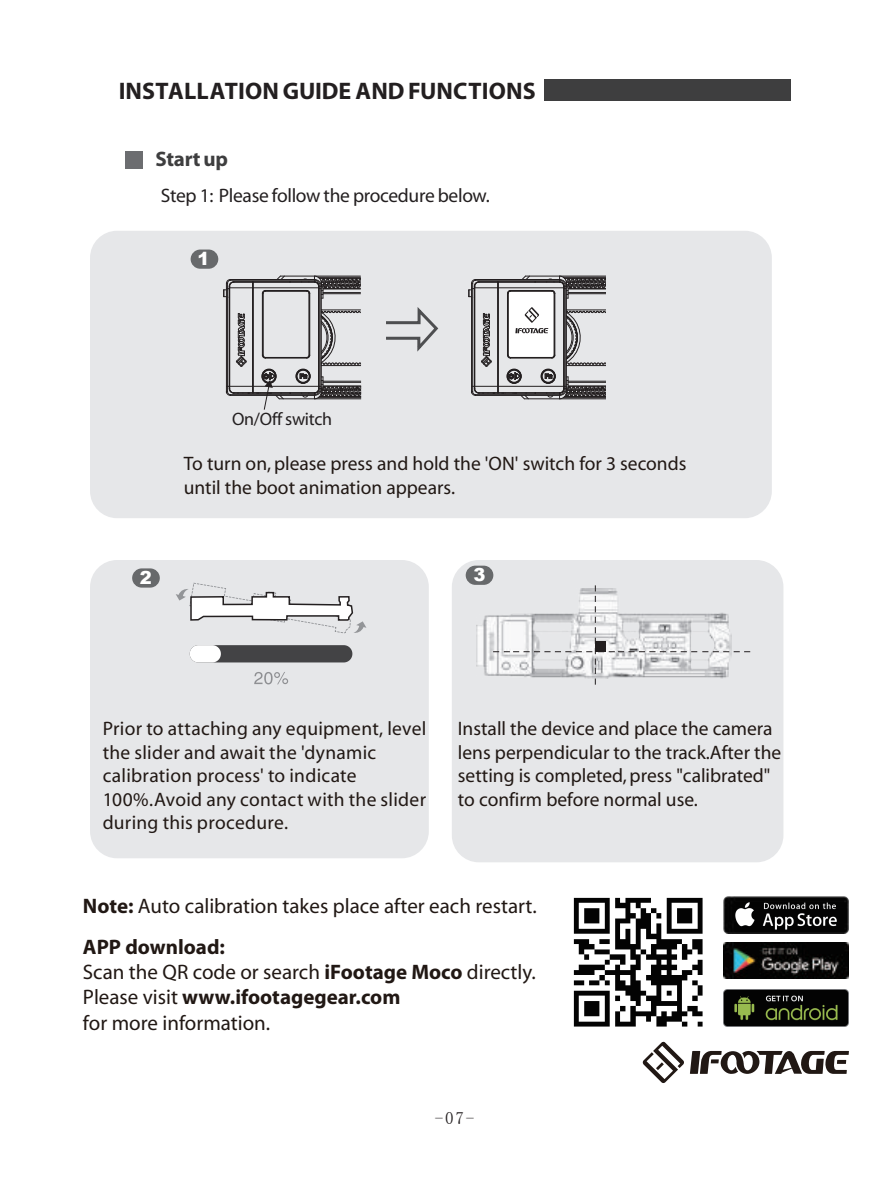
<style>
.page{position:relative;width:893px;height:1191px;background:#fff}
.page>*{position:absolute;margin:0;border:0;box-sizing:border-box;transform-origin:0 0}
.t1{font:700 24px "Myriad Pro";color:#231f20}
.t2{font:21px "Myriad";color:#211814}
.t3{font:700 21px "Myriad Pro";color:#211814}
.t4{font:700 21px "Myriad Pro";letter-spacing:-.015em;color:#3e3e3f}
.t5{font:19.5px/23.4px "Myriad";color:#211814}
.t6{font:19.5px "Myriad";letter-spacing:-.015em;color:#231f20}
.t7{font:18px "Myriad";letter-spacing:-.015em;color:#231f20}
.t8{font:900 18px "Arial";color:#fff}
.t9{font:17.1px "Sim Sun";color:#231f20}
.s1{font-family:"Myriad Pro";font-weight:700}
.s2{font-family:"Myriad";font-weight:400}
</style>
<div class="page">
<div style="left:90px;top:231px;width:682px;height:287px;background:#e6e7e9;border-radius:27px"></div>
<div style="left:544px;top:79px;width:247px;height:21px;background:#3e3e3f"></div>
<div style="left:452px;top:560px;width:331px;height:302px;background:#e6e7e9;border-radius:27px"></div>
<div style="left:125px;top:152px;width:17px;height:17px;background:#6c6d70"></div>
<div style="left:90px;top:560px;width:339px;height:298px;background:#e6e7e9;border-radius:27px"></div>
<img style="left:477px;top:615px;width:16px;height:61px">
<svg style="left:493px;top:585px;width:257px;height:99px"></svg>
<div style="left:595px;top:641px;width:11px;height:11px;background:#231f20"></div>
<div style="left:466px;top:565px;width:27px;height:20px;background:#67696b;border-radius:10px"></div>
<svg style="left:190px;top:645px;width:162px;height:17px;background:#666668"></svg>
<svg style="left:254px;top:672px;width:34px;height:12px"></svg>
<svg style="left:176px;top:583px;width:190px;height:50px"></svg>
<div style="left:132px;top:568px;width:28px;height:19px;background:#67696b;border-radius:10px"></div>
<div style="left:191px;top:249px;width:27px;height:20px;background:#67696b;border-radius:10px"></div>
<svg style="left:386px;top:307px;width:53px;height:45px"></svg>
<hr style="left:226px;top:283px;width:1px;height:108px;background:#231f20">
<hr style="left:227px;top:283px;width:1px;height:109px;background:#231f20">
<hr style="left:229px;top:286px;width:1px;height:102px;background:#231f20">
<hr style="left:252px;top:282px;width:1px;height:111px;background:#231f20">
<hr style="left:253px;top:282px;width:1px;height:111px;background:#231f20">
<hr style="left:262px;top:293px;width:1px;height:62px;background:#231f20">
<hr style="left:309px;top:293px;width:1px;height:62px;background:#231f20">
<hr style="left:318px;top:286px;width:1px;height:102px;background:#231f20">
<hr style="left:320px;top:286px;width:1px;height:103px;background:#231f20">
<hr style="left:321px;top:283px;width:1px;height:109px;background:#231f20">
<hr style="left:279px;top:398px;width:82px;height:1px;background:#231f20">
<hr style="left:230px;top:395px;width:84px;height:1px;background:#231f20">
<hr style="left:230px;top:394px;width:84px;height:1px;background:#231f20">
<hr style="left:253px;top:392px;width:61px;height:1px;background:#231f20">
<hr style="left:229px;top:386px;width:90px;height:1px;background:#231f20">
<hr style="left:321px;top:365px;width:40px;height:1px;background:#231f20">
<hr style="left:265px;top:357px;width:42px;height:1px;background:#231f20">
<hr style="left:265px;top:290px;width:42px;height:2px;background:#231f20">
<hr style="left:253px;top:287px;width:66px;height:1px;background:#231f20">
<hr style="left:253px;top:282px;width:61px;height:1px;background:#231f20">
<hr style="left:234px;top:281px;width:80px;height:1px;background:#231f20">
<hr style="left:230px;top:280px;width:84px;height:1px;background:#231f20">
<hr style="left:230px;top:279px;width:84px;height:1px;background:#231f20">
<hr style="left:280px;top:275px;width:81px;height:2px;background:#231f20">
<div style="left:296px;top:369px;width:15px;height:15px;border:1px solid #231f20;border-radius:50%"></div>
<div style="left:296px;top:369px;width:14px;height:14px;border:1px solid #231f20;border-radius:50%"></div>
<div style="left:297px;top:370px;width:12px;height:12px;border:1px solid #231f20;border-radius:50%"></div>
<svg style="left:306px;top:354px;width:4px;height:5px"></svg>
<svg style="left:276px;top:275px;width:15px;height:8px"></svg>
<svg style="left:320px;top:309px;width:41px;height:56px"></svg>
<svg style="left:300px;top:275px;width:61px;height:24px"></svg>
<svg style="left:226px;top:313px;width:65px;height:97px"></svg>
<svg style="left:300px;top:373px;width:62px;height:27px"></svg>
<svg style="left:223px;top:279px;width:31px;height:20px"></svg>
<div style="left:509px;top:291px;width:46px;height:67px;background:#fff"></div>
<svg style="left:515px;top:307px;width:33px;height:26px"></svg>
<hr style="left:471px;top:283px;width:1px;height:108px;background:#231f20">
<hr style="left:472px;top:283px;width:1px;height:109px;background:#231f20">
<hr style="left:474px;top:286px;width:1px;height:102px;background:#231f20">
<hr style="left:497px;top:282px;width:1px;height:111px;background:#231f20">
<hr style="left:498px;top:282px;width:1px;height:111px;background:#231f20">
<hr style="left:507px;top:293px;width:1px;height:62px;background:#231f20">
<hr style="left:508px;top:293px;width:1px;height:62px;background:#231f20">
<hr style="left:554px;top:293px;width:1px;height:62px;background:#231f20">
<hr style="left:563px;top:286px;width:1px;height:102px;background:#231f20">
<hr style="left:564px;top:286px;width:1px;height:102px;background:#231f20">
<hr style="left:565px;top:286px;width:1px;height:103px;background:#231f20">
<hr style="left:566px;top:283px;width:1px;height:109px;background:#231f20">
<hr style="left:524px;top:398px;width:82px;height:1px;background:#231f20">
<hr style="left:475px;top:395px;width:85px;height:1px;background:#231f20">
<hr style="left:475px;top:394px;width:85px;height:1px;background:#231f20">
<hr style="left:498px;top:392px;width:62px;height:1px;background:#231f20">
<hr style="left:474px;top:386px;width:90px;height:1px;background:#231f20">
<hr style="left:566px;top:365px;width:40px;height:1px;background:#231f20">
<hr style="left:510px;top:357px;width:42px;height:1px;background:#231f20">
<hr style="left:510px;top:290px;width:42px;height:2px;background:#231f20">
<hr style="left:498px;top:287px;width:66px;height:1px;background:#231f20">
<hr style="left:498px;top:282px;width:62px;height:1px;background:#231f20">
<hr style="left:479px;top:281px;width:81px;height:1px;background:#231f20">
<hr style="left:475px;top:280px;width:85px;height:1px;background:#231f20">
<hr style="left:475px;top:279px;width:85px;height:1px;background:#231f20">
<hr style="left:525px;top:275px;width:81px;height:2px;background:#231f20">
<svg style="left:512px;top:392px;width:24px;height:8px"></svg>
<div style="left:507px;top:369px;width:15px;height:15px;border:1px solid #231f20;border-radius:50%"></div>
<div style="left:507px;top:369px;width:14px;height:14px;border:1px solid #231f20;border-radius:50%"></div>
<div style="left:508px;top:370px;width:12px;height:12px;border:1px solid #231f20;border-radius:50%"></div>
<div style="left:541px;top:369px;width:15px;height:15px;border:1px solid #231f20;border-radius:50%"></div>
<div style="left:541px;top:369px;width:14px;height:14px;border:1px solid #231f20;border-radius:50%"></div>
<div style="left:542px;top:370px;width:13px;height:12px;border:1px solid #231f20;border-radius:50%"></div>
<svg style="left:507px;top:354px;width:4px;height:5px"></svg>
<svg style="left:551px;top:354px;width:4px;height:5px"></svg>
<svg style="left:521px;top:275px;width:15px;height:8px"></svg>
<svg style="left:565px;top:309px;width:41px;height:56px"></svg>
<svg style="left:508px;top:372px;width:13px;height:8px"></svg>
<svg style="left:481px;top:313px;width:11px;height:54px"></svg>
<svg style="left:545px;top:275px;width:61px;height:24px"></svg>
<svg style="left:471px;top:386px;width:35px;height:10px"></svg>
<svg style="left:545px;top:373px;width:61px;height:27px"></svg>
<svg style="left:468px;top:279px;width:31px;height:20px"></svg>
<svg style="left:690px;top:1050px;width:159px;height:24px"></svg>
<svg style="left:642px;top:1041px;width:42px;height:42px"></svg>
<img style="left:724px;top:989px;width:125px;height:37px">
<img style="left:724px;top:896px;width:125px;height:37px">
<img style="left:724px;top:942px;width:125px;height:37px">
<img style="left:573px;top:897px;width:130px;height:130px">
<p class="t1" style="left:119px;top:77px;width:418px">INSTALLATION GUIDE AND FUNCTIONS</p>
<p class="t4" style="left:156px;top:147px;width:74px">Start up</p>
<p class="t6" style="left:161px;top:186px;width:331px">Step 1: Please follow the procedure below.</p>
<p class="t8" style="left:197px;top:246px;width:14px">1</p>
<p class="t7" style="left:232px;top:410px;width:102px">On/Off switch</p>
<p class="t5" style="left:184px;top:453px;width:504px">To turn on, please press and hold the 'ON' switch for 3 seconds until the boot animation appears.</p>
<p class="t8" style="left:140px;top:564px;width:14px">2</p>
<p class="t8" style="left:473px;top:562px;width:14px">3</p>
<p class="t5" style="left:103px;top:718px;width:325px">Prior to attaching any equipment, level the slider and await the 'dynamic calibration process' to indicate 100%.Avoid any contact with the slider during this procedure.</p>
<p class="t5" style="left:458px;top:718px;width:325px">Install the device and place the camera lens perpendicular to the track.After the setting is completed, press "calibrated" to confirm before normal use.</p>
<p class="t2" style="left:83px;top:895px;width:455px"><span class="s1">Note:</span> Auto calibration takes place after each restart.</p>
<p class="t3" style="left:83px;top:935px;width:144px">APP download:</p>
<p class="t2" style="left:83px;top:961px;width:454px">Scan the QR code or search <span class="s1">iFootage Moco</span> directly.</p>
<p class="t3" style="left:83px;top:985px;width:319px"><span class="s2">Please visit</span> www.ifootagegear.com</p>
<p class="t2" style="left:83px;top:1012px;width:189px">for more information.</p>
<p class="t9" style="left:435px;top:1109px;width:41px">-07-</p>
</div>
